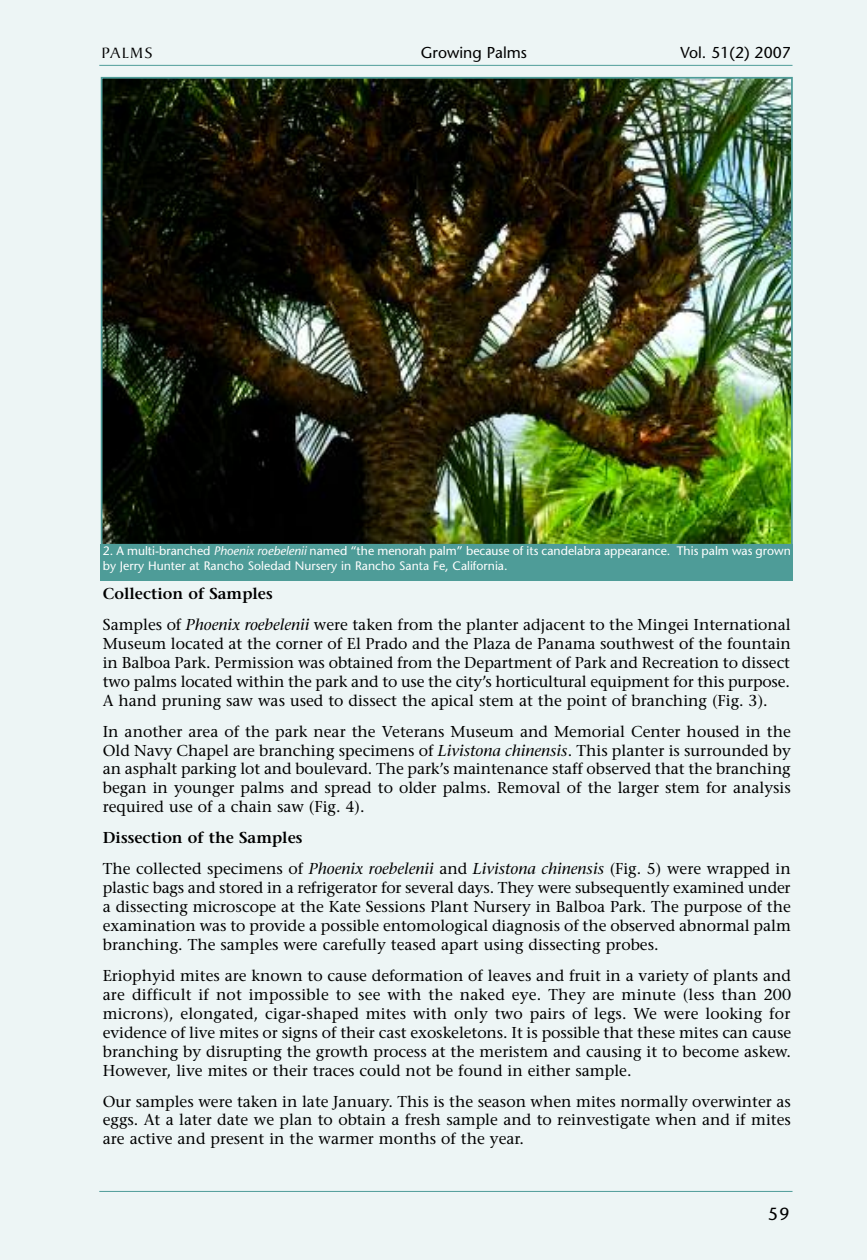
<style>
.page{position:relative;width:867px;height:1260px;background:#fff}
.page>*{position:absolute;margin:0;border:0;box-sizing:border-box;transform-origin:0 0}
.t1{font:17.5px "Stone Sans";color:#000}
.t2{font:15.75px/18.9px "Stone Serif";color:#000;text-align:justify}
.t3{font:15.75px "Stone Sans";color:#000}
.t4{font:15.75px "Cygnet";letter-spacing:.055em;color:#000}
.t5{font:12.25px/14.7px "Stone Sans";color:#fff}
.s1{font-style:italic}
.s2{font-weight:600}
</style>
<div class="page">
<div style="left:0;top:0;width:866px;height:1260px;background:#edf5f5"></div>
<hr style="left:99px;top:1191px;width:693px;height:1px;background:#4e9c98">
<hr style="left:99px;top:65px;width:693px;height:1px;background:#4e9c98">
<img style="left:104px;top:80px;width:685px;height:463px">
<div style="left:101px;top:544px;width:691px;height:36px;background:#4e9c98"></div>
<p class="t4" style="left:101px;top:43px;width:53px">PALMS</p>
<p class="t3" style="left:421px;top:46px;width:108px">Growing Palms</p>
<p class="t3" style="left:680px;top:46px;width:112px">Vol. 51(2) 2007</p>
<p class="t5" style="left:103px;top:545px;width:689px">2. A multi-branched <span class="s1">Phoenix roebelenii</span> named “the menorah palm” because of its candelabra appearance. This palm was grown by Jerry Hunter at Rancho Soledad Nursery in Rancho Santa Fe, California.</p>
<p class="t2" style="left:103px;top:580px;width:689px;line-height:31px"><span class="s2">Collection of Samples<br></span>Samples of <span class="s1">Phoenix roebelenii</span> were taken from the planter adjacent to the Mingei International</p>
<p class="t2" style="left:103px;top:636px;width:689px">Museum located at the corner of El Prado and the Plaza de Panama southwest of the fountain in Balboa Park. Permission was obtained from the Department of Park and Recreation to dissect two palms located within the park and to use the city’s horticultural equipment for this purpose.<br>A hand pruning saw was used to dissect the apical stem at the point of branching (Fig. 3).</p>
<p class="t2" style="left:103px;top:723px;width:689px">In another area of the park near the Veterans Museum and Memorial Center housed in the Old Navy Chapel are branching specimens of <span class="s1">Livistona chinensis</span>. This planter is surrounded by an asphalt parking lot and boulevard. The park’s maintenance staff observed that the branching began in younger palms and spread to older palms. Removal of the larger stem for analysis required use of a chain saw (Fig. 4).</p>
<p class="t2" style="left:103px;top:824px;width:689px;line-height:31px"><span class="s2">Dissection of the Samples<br></span>The collected specimens of <span class="s1">Phoenix roebelenii</span> and <span class="s1">Livistona chinensis</span> (Fig. 5) were wrapped in</p>
<p class="t2" style="left:103px;top:880px;width:689px">plastic bags and stored in a refrigerator for several days. They were subsequently examined under a dissecting microscope at the Kate Sessions Plant Nursery in Balboa Park. The purpose of the examination was to provide a possible entomological diagnosis of the observed abnormal palm branching. The samples were carefully teased apart using dissecting probes.</p>
<p class="t2" style="left:103px;top:968px;width:689px">Eriophyid mites are known to cause deformation of leaves and fruit in a variety of plants and are difficult if not impossible to see with the naked eye. They are minute (less than 200 microns), elongated, cigar-shaped mites with only two pairs of legs. We were looking for evidence of live mites or signs of their cast exoskeletons. It is possible that these mites can cause branching by disrupting the growth process at the meristem and causing it to become askew.<br>However, live mites or their traces could not be found in either sample.</p>
<p class="t2" style="left:103px;top:1093px;width:689px">Our samples were taken in late January. This is the season when mites normally overwinter as eggs. At a later date we plan to obtain a fresh sample and to reinvestigate when and if mites are active and present in the warmer months of the year.</p>
<p class="t1" style="left:768px;top:1207px;width:23px">59</p>
</div>
